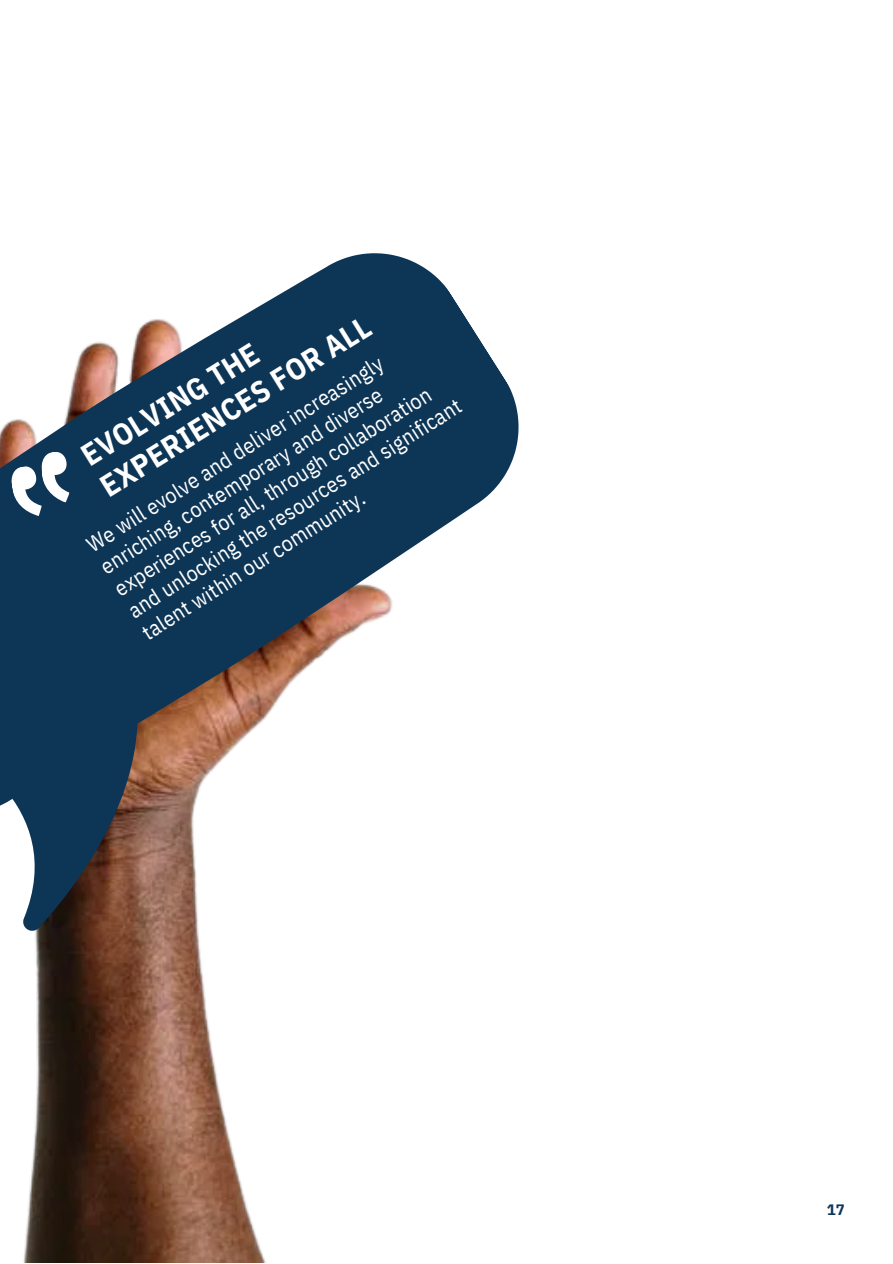
<style>
.page{position:relative;width:893px;height:1264px;background:#fff}
.page>*{position:absolute;margin:0;border:0;box-sizing:border-box;transform-origin:0 0}
.t1{font:700 30.6px/36.2px "IBM Plex Sans Cond";color:#fff}
.t2{font:21.6px/26px "IBM Plex Sans Cond";color:#fff}
.t3{font:700 15px "IBM Plex Sans";color:#0d3556}
</style>
<div class="page">
<img style="left:23px;top:934px;width:243px;height:328px">
<svg style="left:0;top:253px;width:519px;height:498px;fill:#0d3556"></svg>
<svg style="left:0;top:635px;width:231px;height:299px;background:#5c6068"></svg>
<svg style="left:10px;top:451px;width:60px;height:65px"></svg>
<h1 class="t1" style="left:74px;top:442px;width:313px;rotate:-32deg">EVOLVING THE<br>EXPERIENCES FOR ALL</h1>
<p class="t2" style="left:81px;top:534px;width:392px;rotate:-32deg">We wil evolve and deliver increasingly enriching, contemporary and diverse experiences for al , through col aboration and unlocking the resources and significant talent within our community.</p>
<p class="t3" style="left:826px;top:1199px;width:19px">17</p>
</div>
